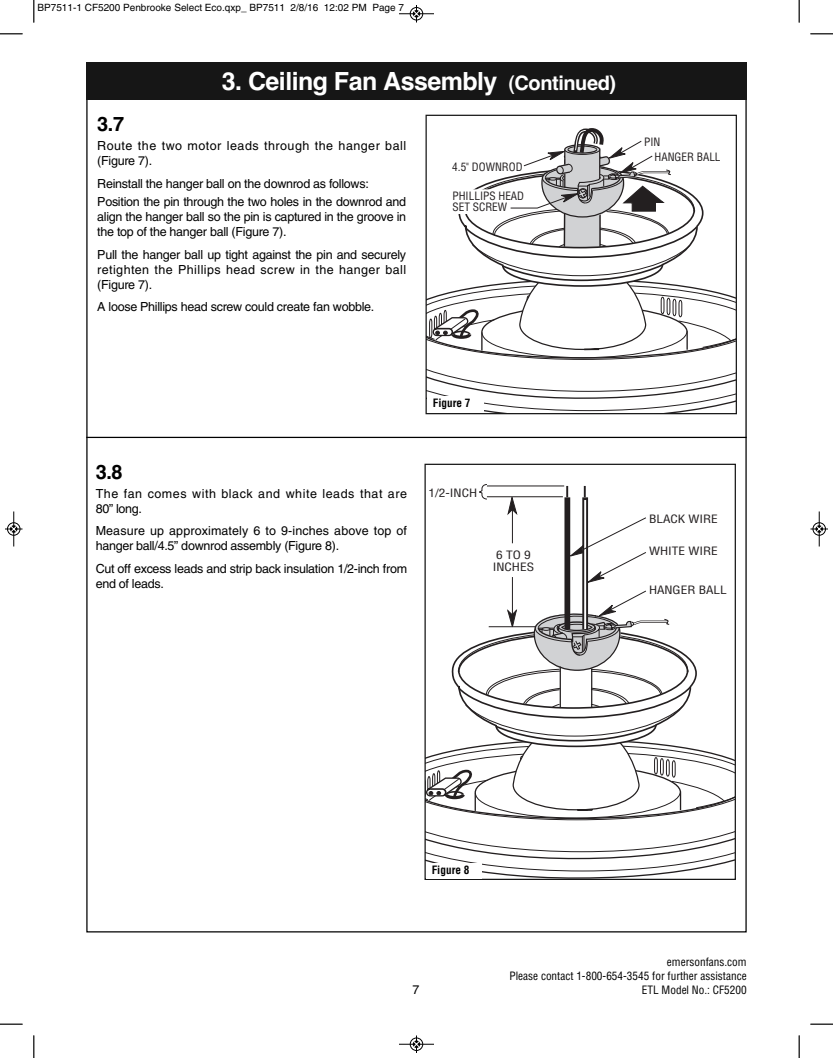
<style>
.page{position:relative;width:833px;height:1058px;background:#fff}
.page>*{position:absolute;margin:0;border:0;box-sizing:border-box;transform-origin:0 0}
.t1{font:700 25px "Helvetica";letter-spacing:-.02em;color:#fff}
.t2{font:700 20px "Helvetica";color:#000}
.t3{font:12.5px/15px "Helvetica";letter-spacing:-.02em;color:#000}
.t4{font:12.5px/15px "Helvetica";letter-spacing:.01em;color:#000}
.t5{font:12.5px/15px "Helvetica";letter-spacing:.04em;color:#000}
.t6{font:12.5px/15px "Helvetica";letter-spacing:.045em;color:#000}
.t7{font:condensed 11.25px/13.8px "Helvetica";color:#000;text-align:right}
.t8{font:condensed 11.25px/11.2px "Helvetica";color:#231f20;scale:1.18 1}
.t9{font:condensed 11.25px/15.4px "Helvetica";color:#231f20}
.t10{font:700 condensed 11.25px "Helvetica";color:#000}
.t11{font:10px "Helvetica";color:#000}
.s1{font-size:20px}
</style>
<div class="page">
<div style="left:86px;top:62px;width:660px;height:38px;background:#161616"></div>
<hr style="left:512px;top:507px;width:1px;height:111px;background:#231f20">
<svg style="left:582px;top:582px;width:6px;height:8px"></svg>
<div style="left:564px;top:497px;width:6px;height:132px;background:#231f20"></div>
<hr style="left:584px;top:500px;width:2px;height:129px;background:#fff">
<svg style="left:479px;top:484px;width:167px;height:98px"></svg>
<svg style="left:426px;top:590px;width:308px;height:288px"></svg>
<div style="left:424px;top:463px;width:312px;height:417px;border:1px solid #161616"></div>
<div style="left:426px;top:863px;width:55px;height:15px;background:#fff"></div>
<svg style="left:427px;top:128px;width:308px;height:284px"></svg>
<div style="left:449px;top:190px;width:54px;height:23px;background:#fff"></div>
<div style="left:425px;top:115px;width:312px;height:299px;border:1px solid #161616"></div>
<div style="left:427px;top:396px;width:57px;height:16px;background:#fff"></div>
<hr style="left:86px;top:437px;width:660px;height:1px;background:#000">
<svg style="left:33px;top:0;width:2px;height:22px"></svg>
<svg style="left:0;top:33px;width:22px;height:2px"></svg>
<svg style="left:798px;top:0;width:2px;height:22px"></svg>
<svg style="left:810px;top:33px;width:22px;height:2px"></svg>
<svg style="left:33px;top:1035px;width:2px;height:23px"></svg>
<svg style="left:0;top:1023px;width:22px;height:2px"></svg>
<svg style="left:798px;top:1035px;width:2px;height:23px"></svg>
<svg style="left:810px;top:1023px;width:22px;height:2px"></svg>
<hr style="left:399px;top:14px;width:35px;height:1px;background:#000">
<div style="left:410px;top:7px;width:13px;height:13px;border:1px solid #000;border-radius:50%"></div>
<svg style="left:413px;top:5px;width:6px;height:17px"></svg>
<hr style="left:399px;top:1044px;width:35px;height:1px;background:#000">
<div style="left:410px;top:1037px;width:13px;height:13px;border:1px solid #000;border-radius:50%"></div>
<svg style="left:413px;top:1035px;width:6px;height:17px"></svg>
<hr style="left:14px;top:511px;width:1px;height:35px;background:#000">
<div style="left:7px;top:522px;width:13px;height:13px;border:1px solid #000;border-radius:50%"></div>
<svg style="left:5px;top:526px;width:17px;height:6px"></svg>
<hr style="left:819px;top:511px;width:1px;height:35px;background:#000">
<div style="left:812px;top:522px;width:13px;height:13px;border:1px solid #000;border-radius:50%"></div>
<svg style="left:810px;top:526px;width:18px;height:6px"></svg>
<p class="t11" style="left:38px;top:4px;width:368px">BP7511-1 CF5200 Penbrooke Select Eco.qxp_ BP7511 2/8/16 12:02 PM Page 7</p>
<h1 class="t1" style="left:222px;top:67px;width:396px">3. Ceiling Fan Assembly <span class="s1">(Continued)</span></h1>
<h2 class="t2" style="left:97px;top:113px;width:28px">3.7</h2>
<p class="t5" style="left:97px;top:139px;width:310px">Route the two motor leads through the hanger ball (Figure 7).</p>
<p class="t3" style="left:97px;top:175px;width:310px;line-height:18.8px">Reinstall the hanger ball on the downrod as follows:<br>Position the pin through the two holes in the downrod and</p>
<p class="t3" style="left:97px;top:211px;width:310px">align the hanger ball so the pin is captured in the groove in the top of the hanger ball (Figure 7).</p>
<p class="t3" style="left:97px;top:248px;width:310px;text-align:justify">Pull the hanger ball up tight against the pin and securely retighten the Phillips head screw in the hanger ball (Figure 7).</p>
<p class="t3" style="left:97px;top:301px;width:278px">A loose Phillips head screw could create fan wobble.</p>
<p class="t9" style="left:452px;top:159px;width:72px">4.5" DOWNROD</p>
<p class="t9" style="left:452px;top:191px;width:73px;line-height:11.2px">PHILLIPS HEAD<br>SET SCREW</p>
<p class="t9" style="left:654px;top:134px;width:67px;text-indent:-10px">PIN<br>HANGER BALL</p>
<h2 class="t2" style="left:96px;top:460px;width:28px">3.8</h2>
<p class="t6" style="left:96px;top:487px;width:313px">The fan comes with black and white leads that are<br>80” long.</p>
<p class="t4" style="left:96px;top:524px;width:313px">Measure up approximately 6 to 9-inches above top of hanger ball/4.5” downrod assembly (Figure 8).</p>
<p class="t3" style="left:96px;top:562px;width:313px">Cut off excess leads and strip back insulation 1/2-inch from end of leads.</p>
<p class="t10" style="left:433px;top:396px;width:39px">Figure 7</p>
<p class="t8" style="left:428px;top:487px;width:43px">1/2-INCH</p>
<p class="t8" style="left:492px;top:550px;width:36px">6 TO 9<br>INCHES</p>
<p class="t8" style="left:649px;top:513px;width:60px">BLACK WIRE</p>
<p class="t8" style="left:649px;top:545px;width:60px">WHITE WIRE</p>
<p class="t8" style="left:649px;top:585px;width:67px">HANGER BALL</p>
<p class="t10" style="left:431px;top:864px;width:39px">Figure 8</p>
<p class="t3" style="left:412px;top:983px;width:8px">7</p>
<p class="t7" style="left:509px;top:955px;width:239px">emersonfans.com<br>Please contact 1-800-654-3545 for further assistance<br>ETL Model No.: CF5200</p>
</div>
